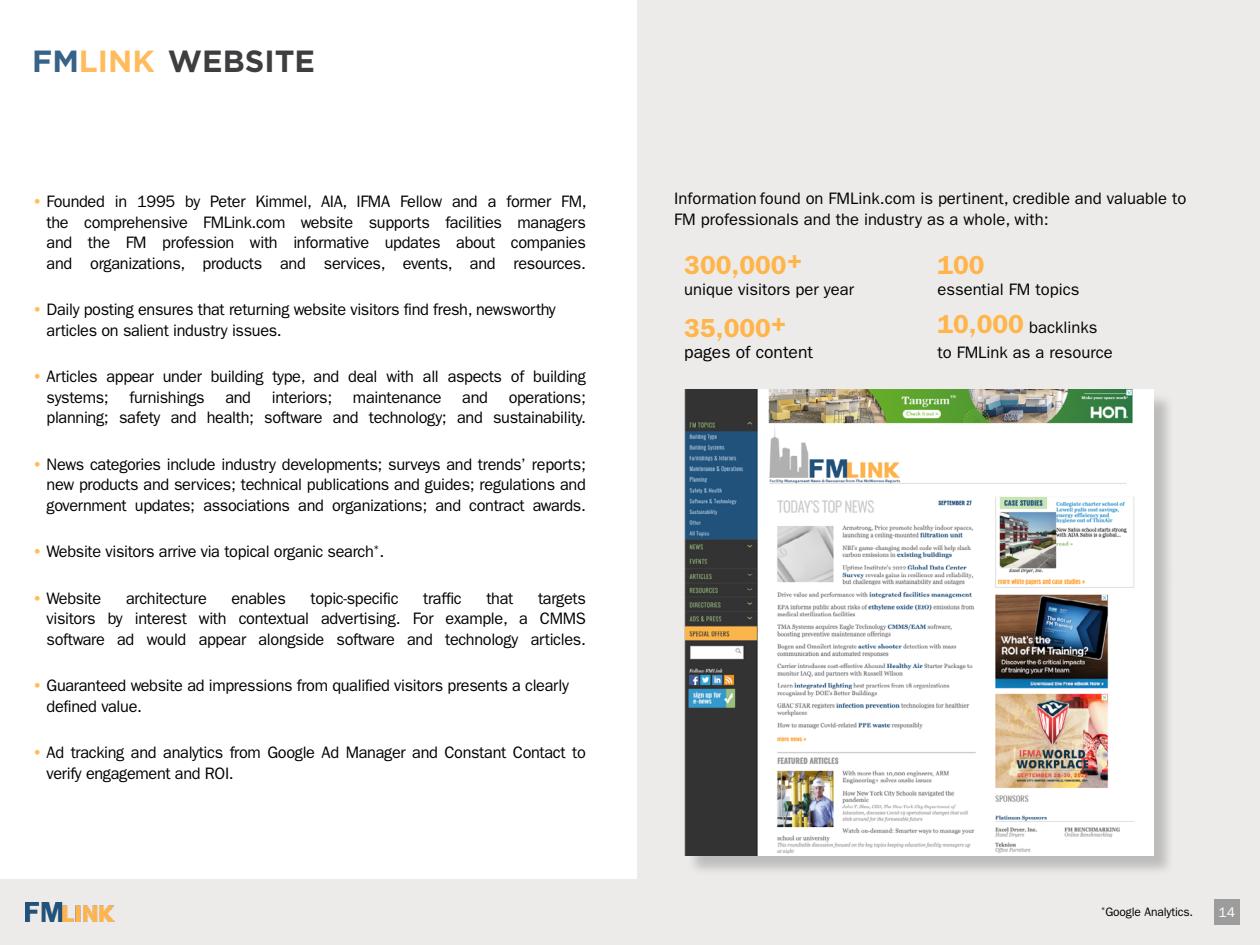
<style>
.page{position:relative;width:1260px;height:945px;background:#fff}
.page>*{position:absolute;margin:0;border:0;box-sizing:border-box;transform-origin:0 0}
.t1{font:700 30.62px "Gotham";color:#3e3d40}
.t2{font:600 26.25px "ITC Franklin Gothic Std";color:#ffb54a}
.t3{font:17.5px "ITC Franklin Gothic Std";color:#000}
.t4{font:16.62px/20.7px "ITC Franklin Gothic Std";letter-spacing:-.02em;color:#000;text-align:justify}
.t5{font:16.62px/24.5px "ITC Franklin Gothic Std";color:#000}
.t6{font:14px "ITC Franklin Gothic Std";color:#fff}
.t7{font:12.25px "ITC Franklin Gothic Std";letter-spacing:-.01em;color:#000}
.s1{color:#376388}
.s2{color:#ffbc5c}
.s3{font-weight:600;color:#ffbd5e}
.s4{font-weight:600;font-size:26.25px;color:#ffb54a}
</style>
<div class="page">
<div style="left:0;top:879px;width:1260px;height:66px;background:#ecebea"></div>
<img style="left:26px;top:903px;width:88px;height:18px">
<div style="left:637px;top:0;width:623px;height:945px;background:#ecebea"></div>
<div style="left:687px;top:393px;width:489px;height:484px;background:#000;opacity:.2"></div>
<img style="left:684px;top:390px;width:470px;height:465px">
<div style="left:1214px;top:899px;width:26px;height:26px;background:#9c9c9d"></div>
<h1 class="t1" style="left:32px;top:41px;width:284px"><span class="s1">FM</span><span class="s2">LINK</span> WEBSITE</h1>
<p class="t4" style="left:47px;top:191px;width:542px;text-indent:-14px"><span class="s3">•</span> Founded in 1995 by Peter Kimmel, AIA, IFMA Fellow and a former FM, the comprehensive FMLink.com website supports facilities managers and the FM profession with informative updates about companies and organizations, products and services, events, and resources.</p>
<p class="t4" style="left:47px;top:299px;width:511px;text-indent:-14px"><span class="s3">•</span> Daily posting ensures that returning website visitors find fresh, newsworthy articles on salient industry issues.</p>
<p class="t4" style="left:47px;top:366px;width:541px;text-indent:-14px"><span class="s3">•</span> Articles appear under building type, and deal with all aspects of building systems; furnishings and interiors; maintenance and operations; planning; safety and health; software and technology; and sustainability.</p>
<p class="t4" style="left:47px;top:454px;width:541px;text-indent:-14px"><span class="s3">•</span> News categories include industry developments; surveys and trends’ reports; new products and services; technical publications and guides; regulations and government updates; associations and organizations; and contract awards.</p>
<p class="t4" style="left:33px;top:542px;width:353px"><span class="s3">•</span> Website visitors arrive via topical organic search<sup>*</sup>.</p>
<p class="t4" style="left:33px;top:588px;width:70px"><span class="s3">•</span> Website</p>
<p class="t4" style="left:126px;top:588px;width:82px">architecture</p>
<p class="t4" style="left:231px;top:588px;width:56px">enables</p>
<p class="t4" style="left:311px;top:588px;width:89px">topic-specific</p>
<p class="t4" style="left:423px;top:588px;width:40px">traffic</p>
<p class="t4" style="left:486px;top:588px;width:29px">that</p>
<p class="t4" style="left:47px;top:588px;width:541px;text-indent:491px">targets visitors by interest with contextual advertising. For example, a CMMS software ad would appear alongside software and technology articles.</p>
<p class="t4" style="left:47px;top:675px;width:524px;text-indent:-14px"><span class="s3">•</span> Guaranteed website ad impressions from qualified visitors presents a clearly defined value.</p>
<p class="t4" style="left:47px;top:742px;width:541px;text-indent:-14px"><span class="s3">•</span> Ad tracking and analytics from Google Ad Manager and Constant Contact to verify engagement and ROI.</p>
<p class="t5" style="left:674px;top:188px;width:514px;line-height:21px">Information found on FMLink.com is pertinent, credible and valuable to<br>FM professionals and the industry as a whole, with:</p>
<h2 class="t2" style="left:684px;top:249px;width:120px">300,000+</h2>
<p class="t5" style="left:684px;top:277px;width:171px">unique visitors per year</p>
<h2 class="t2" style="left:684px;top:313px;width:104px">35,000+</h2>
<p class="t3" style="left:684px;top:342px;width:130px">pages of content</p>
<h2 class="t2" style="left:937px;top:249px;width:49px">100</h2>
<p class="t5" style="left:937px;top:277px;width:143px">essential FM topics</p>
<p class="t5" style="left:937px;top:316px;width:177px"><span class="s4">10,000</span> backlinks to FMLink as a resource</p>
<p class="t7" style="left:1101px;top:905px;width:94px"><sup>*</sup>Google Analytics.</p>
<p class="t6" style="left:1218px;top:904px;width:18px">14</p>
</div>
